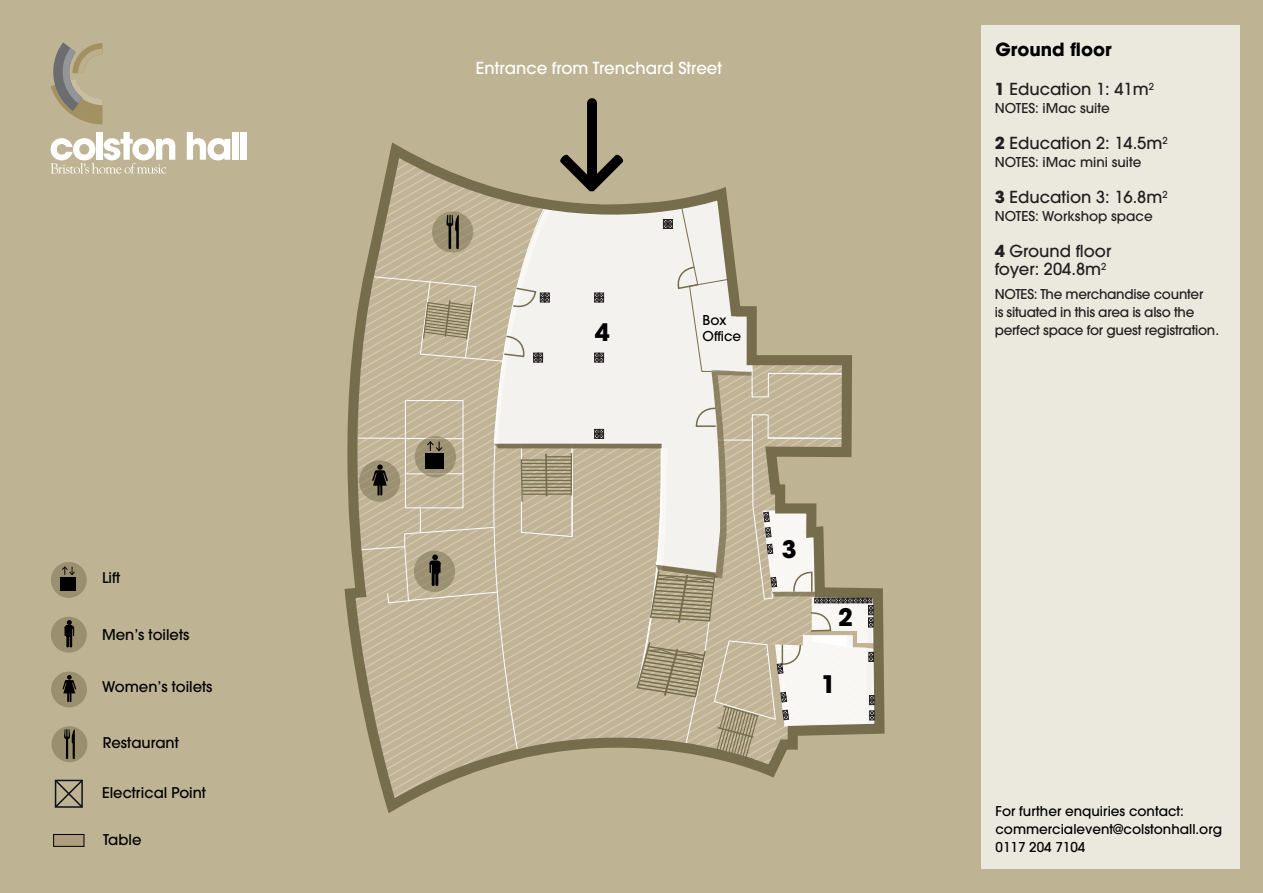
<style>
.page{position:relative;width:1263px;height:893px;background:#beb393}
.page>*{position:absolute;margin:0;border:0;box-sizing:border-box;transform-origin:0 0}
.t1{font:700 24px "Avant Garde";color:#000001}
.t2{font:700 18px "Avant Garde";color:#000001}
.t3{font:500 16.5px/18px "Avant Garde";color:#231f20}
.t4{font:500 16.5px "Avant Garde";color:#fff}
.t5{font:500 14.7px "Avant Garde";color:#000001}
.t6{font:500 13.5px/18px "Avant Garde";letter-spacing:-.02em;color:#231f20}
.t7{font:500 13.5px/18px "Avant Garde";color:#000001}
.t8{font:500 13.5px "Avant Garde";color:#231f20}
.s1{font-weight:700}
</style>
<div class="page">
<div style="left:981px;top:25px;width:258px;height:843px;background:#ebe8de"></div>
<svg style="left:344px;top:150px;width:508px;height:663px"></svg>
<div style="left:587px;top:98px;width:10px;height:91px;background:#000001;border-radius:5px"></div>
<svg style="left:560px;top:154px;width:64px;height:38px"></svg>
<svg style="left:594px;top:352px;width:10px;height:11px"></svg>
<svg style="left:594px;top:292px;width:10px;height:11px"></svg>
<svg style="left:663px;top:194px;width:185px;height:204px"></svg>
<svg style="left:349px;top:407px;width:536px;height:399px"></svg>
<div style="left:432px;top:211px;width:41px;height:42px;background:linear-gradient(to right,#9e9374,#9d9273);border-radius:50%"></div>
<svg style="left:446px;top:214px;width:13px;height:35px"></svg>
<div style="left:52px;top:726px;width:35px;height:36px;background:#9a906f;border-radius:50%"></div>
<svg style="left:64px;top:729px;width:11px;height:30px"></svg>
<svg style="left:54px;top:779px;width:29px;height:29px"></svg>
<svg style="left:187px;top:132px;width:43px;height:28px"></svg>
<div style="left:232px;top:132px;width:6px;height:28px;background:#fff"></div>
<div style="left:240px;top:132px;width:7px;height:28px;background:#fff"></div>
<svg style="left:51px;top:132px;width:124px;height:42px"></svg>
<svg style="left:51px;top:42px;width:52px;height:82px"></svg>
<div style="left:51px;top:562px;width:36px;height:36px;background:#9a906f;border-radius:50%"></div>
<svg style="left:62px;top:567px;width:13px;height:8px"></svg>
<div style="left:61px;top:577px;width:15px;height:14px;background:#000001"></div>
<div style="left:51px;top:617px;width:36px;height:36px;background:#9a906f;border-radius:50%"></div>
<svg style="left:65px;top:620px;width:9px;height:27px"></svg>
<div style="left:51px;top:671px;width:36px;height:36px;background:#9a906f;border-radius:50%"></div>
<svg style="left:62px;top:675px;width:14px;height:27px"></svg>
<div style="left:53px;top:834px;width:31px;height:13px;background:#ae9e7c;border:1px solid #000001"></div>
<div style="left:601px;top:419px;width:27px;height:10px;background:#f3f2ee"></div>
<div style="left:612px;top:323px;width:11px;height:27px;background:#f3f2ee"></div>
<div style="left:627px;top:323px;width:11px;height:27px;background:#f3f2ee"></div>
<div style="left:633px;top:419px;width:26px;height:10px;background:#f3f2ee"></div>
<div style="left:570px;top:419px;width:27px;height:10px;background:#f3f2ee"></div>
<svg style="left:369px;top:275px;width:187px;height:98px"></svg>
<div style="left:706px;top:444px;width:11px;height:27px;background:#f3f2ee"></div>
<p class="t5" style="left:102px;top:569px;width:20px">Lift</p>
<p class="t5" style="left:102px;top:625px;width:89px">Men’s toilets</p>
<p class="t5" style="left:102px;top:677px;width:112px">Women’s toilets</p>
<p class="t5" style="left:103px;top:734px;width:78px">Restaurant</p>
<p class="t5" style="left:102px;top:784px;width:105px">Electrical Point</p>
<p class="t5" style="left:103px;top:831px;width:40px">Table</p>
<p class="t4" style="left:476px;top:58px;width:248px">Entrance from Trenchard Street</p>
<h1 class="t1" style="left:595px;top:317px;width:16px">4</h1>
<p class="t7" style="left:703px;top:312px;width:40px;line-height:16.2px">Box<br>Office</p>
<h1 class="t1" style="left:782px;top:534px;width:16px">3</h1>
<h1 class="t1" style="left:838px;top:602px;width:16px">2</h1>
<h1 class="t1" style="left:821px;top:669px;width:16px">1</h1>
<h2 class="t2" style="left:995px;top:37px;width:118px">Ground floor</h2>
<p class="t3" style="left:995px;top:80px;width:161px"><span class="s1">1</span> Education 1: 41m<sup>2</sup></p>
<p class="t8" style="left:995px;top:100px;width:117px">NOTES: iMac suite</p>
<p class="t3" style="left:995px;top:134px;width:175px"><span class="s1">2</span> Education 2: 14.5m<sup>2</sup></p>
<p class="t8" style="left:995px;top:154px;width:148px">NOTES: iMac mini suite</p>
<p class="t3" style="left:995px;top:188px;width:175px"><span class="s1">3</span> Education 3: 16.8m<sup>2</sup></p>
<p class="t8" style="left:995px;top:208px;width:159px">NOTES: Workshop space</p>
<p class="t3" style="left:995px;top:242px;width:118px"><span class="s1">4</span> Ground floor foyer: 204.8m<sup>2</sup></p>
<p class="t6" style="left:995px;top:285px;width:226px">NOTES: The merchandise counter<br>is situated in this area is also the perfect space for guest registration.</p>
<p class="t7" style="left:995px;top:802px;width:228px">For further enquiries contact: commercialevent@colstonhall.org<br>0117 204 7104</p>
</div>
